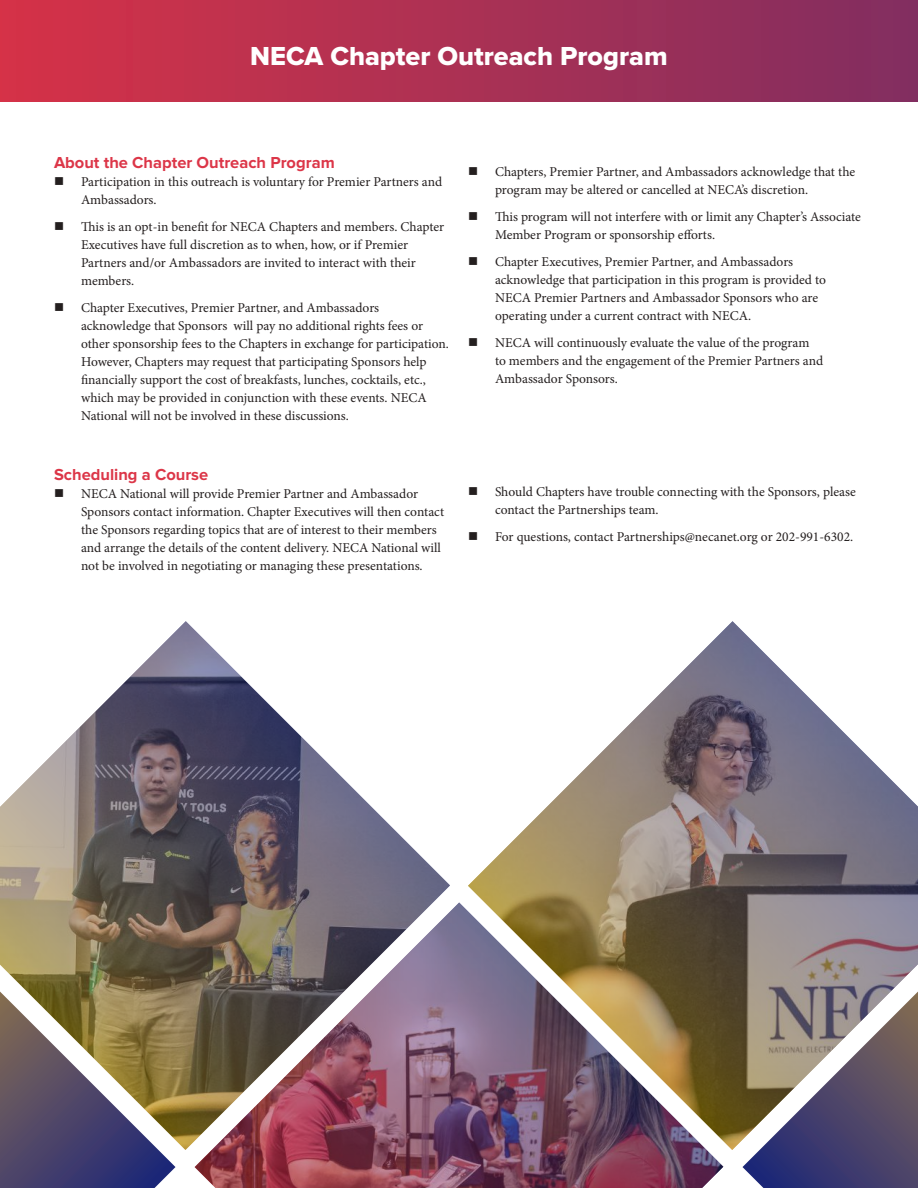
<style>
.page{position:relative;width:918px;height:1188px;background:#fff}
.page>*{position:absolute;margin:0;border:0;box-sizing:border-box;transform-origin:0 0}
.t1{font:27px "Proxima Nova Extrabld";color:#fff}
.t2{font:700 16.5px "Proxima Nova";color:#dc3648}
.t3{font:13.5px/18px "Minion Pro";letter-spacing:-.005em;color:#241f1f}
</style>
<div class="page">
<div style="left:0;top:0;width:918px;height:102px;background:linear-gradient(to right,#d53247,#812e60)"></div>
<img style="left:0;top:621px;width:450px;height:529px">
<img style="left:195px;top:903px;width:528px;height:285px">
<img style="left:468px;top:621px;width:450px;height:529px">
<svg style="left:742px;top:992px;width:176px;height:196px;background:#7b737f"></svg>
<svg style="left:0;top:992px;width:176px;height:196px;background:#786e6e"></svg>
<h1 class="t1" style="left:250px;top:36px;width:419px">NECA Chapter Outreach Program</h1>
<p class="t2" style="left:54px;top:153px;width:282px">About the Chapter Outreach Program</p>
<p class="t3" style="left:81px;top:173px;width:363px">Participation in this outreach is voluntary for Premier Partners and<br>Ambassadors.</p>
<p class="t3" style="left:81px;top:218px;width:365px">This is an opt-in benefit for NECA Chapters and members. Chapter Executives have full discretion as to when, how, or if Premier Partners and/or Ambassadors are invited to interact with their members.</p>
<p class="t3" style="left:81px;top:299px;width:369px">Chapter Executives, Premier Partner, and Ambassadors acknowledge that Sponsors will pay no additional rights fees or other sponsorship fees to the Chapters in exchange for participation.<br>However, Chapters may request that participating Sponsors help financially support the cost of breakfasts, lunches, cocktails, etc., which may be provided in conjunction with these events. NECA National will not be involved in these discussions.</p>
<p class="t3" style="left:495px;top:163px;width:362px">Chapters, Premier Partner, and Ambassadors acknowledge that the program may be altered or cancelled at NECA’s discretion.</p>
<p class="t3" style="left:495px;top:208px;width:367px">This program will not interfere with or limit any Chapter’s Associate<br>Member Program or sponsorship efforts.</p>
<p class="t3" style="left:495px;top:253px;width:333px">Chapter Executives, Premier Partner, and Ambassadors acknowledge that participation in this program is provided to NECA Premier Partners and Ambassador Sponsors who are operating under a current contract with NECA.</p>
<p class="t3" style="left:495px;top:334px;width:330px">NECA will continuously evaluate the value of the program to members and the engagement of the Premier Partners and<br>Ambassador Sponsors.</p>
<p class="t2" style="left:54px;top:465px;width:156px">Scheduling a Course</p>
<p class="t3" style="left:81px;top:484px;width:365px">NECA National will provide Premier Partner and Ambassador Sponsors contact information. Chapter Executives will then contact the Sponsors regarding topics that are of interest to their members and arrange the details of the content delivery. NECA National will not be involved in negotiating or managing these presentations.</p>
<p class="t3" style="left:495px;top:483px;width:362px">Should Chapters have trouble connecting with the Sponsors, please contact the Partnerships team.</p>
<p class="t3" style="left:495px;top:528px;width:360px">For questions, contact Partnerships@necanet.org or 202-991-6302.</p>
</div>
